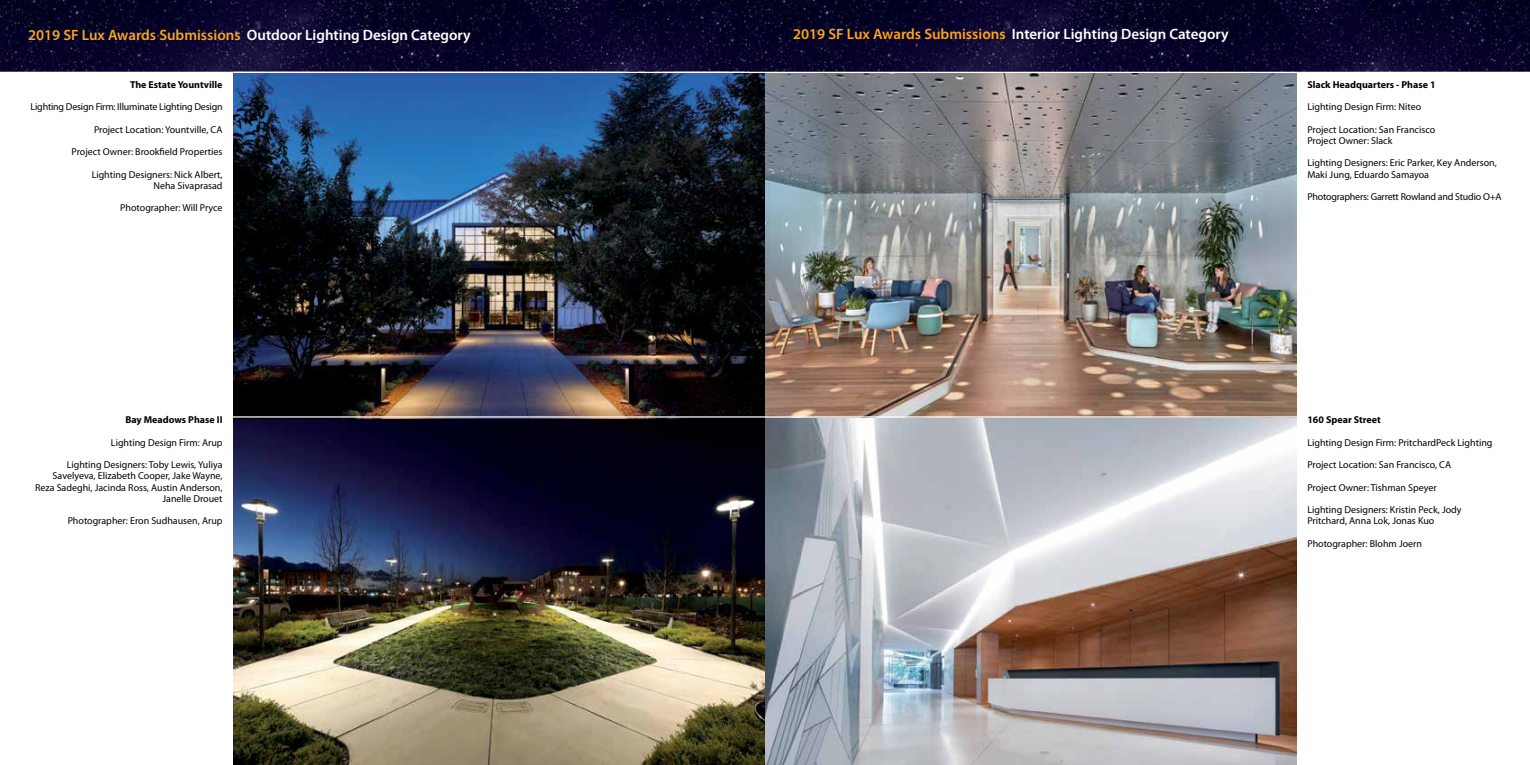
<style>
.page{position:relative;width:1530px;height:765px;background:#fff}
.page>*{position:absolute;margin:0;border:0;box-sizing:border-box;transform-origin:0 0}
.t1{font:600 15px "Myriad Pro";color:#fff}
.t2{font:10px/11.2px "Myriad Pro";color:#000}
.t3{font:10px "Myriad Pro";letter-spacing:-.02em;color:#000}
.t4{font:700 10px "Myriad Pro";color:#000}
.s1{color:#faa61a}
</style>
<div class="page">
<img style="left:765px;top:74px;width:531px;height:691px">
<img style="left:234px;top:73px;width:531px;height:692px">
<img style="left:0;top:0;width:750px;height:72px">
<img style="left:750px;top:0;width:780px;height:72px">
<hr style="left:0;top:416px;width:1485px;height:2px;background:#fff">
<h1 class="t1" style="left:28px;top:25px;width:444px"><span class="s1">2019 SF Lux Awards Submissions</span> Outdoor Lighting Design Category</h1>
<h1 class="t1" style="left:793px;top:25px;width:437px"><span class="s1">2019 SF Lux Awards Submissions</span> Interior Lighting Design Category</h1>
<p class="t4" style="left:130px;top:78px;width:94px">The Estate Yountville</p>
<p class="t3" style="left:31px;top:101px;width:193px">Lighting Design Firm: Illuminate Lighting Design</p>
<p class="t2" style="left:94px;top:123px;width:130px">Project Location: Yountville, CA</p>
<p class="t2" style="left:72px;top:146px;width:153px">Project Owner: Brookfield Properties</p>
<p class="t2" style="left:92px;top:168px;width:132px;text-align:right">Lighting Designers: Nick Albert,<br>Neha Sivaprasad</p>
<p class="t2" style="left:120px;top:202px;width:104px">Photographer: Will Pryce</p>
<p class="t4" style="left:1307px;top:78px;width:130px">Slack Headquarters - Phase 1</p>
<p class="t2" style="left:1307px;top:101px;width:115px">Lighting Design Firm: Niteo</p>
<p class="t2" style="left:1307px;top:123px;width:129px">Project Location: San Francisco<br>Project Owner: Slack</p>
<p class="t2" style="left:1307px;top:157px;width:191px">Lighting Designers: Eric Parker, Key Anderson,<br>Maki Jung, Eduardo Samayoa</p>
<p class="t3" style="left:1307px;top:191px;width:196px">Photographers: Garrett Rowland and Studio O+A</p>
<p class="t4" style="left:125px;top:413px;width:99px">Bay Meadows Phase II</p>
<p class="t2" style="left:111px;top:437px;width:113px">Lighting Design Firm: Arup</p>
<p class="t2" style="left:35px;top:459px;width:189px;text-align:right">Lighting Designers: Toby Lewis, Yuliya Savelyeva, Elizabeth Cooper, Jake Wayne, Reza Sadeghi, Jacinda Ross, Austin Anderson, Janelle Drouet</p>
<p class="t2" style="left:68px;top:515px;width:156px">Photographer: Eron Sudhausen, Arup</p>
<p class="t4" style="left:1307px;top:413px;width:75px">160 Spear Street</p>
<p class="t2" style="left:1307px;top:437px;width:187px">Lighting Design Firm: PritchardPeck Lighting</p>
<p class="t2" style="left:1307px;top:459px;width:145px">Project Location: San Francisco, CA</p>
<p class="t2" style="left:1307px;top:482px;width:131px">Project Owner: Tishman Speyer</p>
<p class="t2" style="left:1307px;top:504px;width:156px">Lighting Designers: Kristin Peck, Jody<br>Pritchard, Anna Lok, Jonas Kuo</p>
<p class="t2" style="left:1307px;top:538px;width:116px">Photographer: Blohm Joern</p>
</div>
